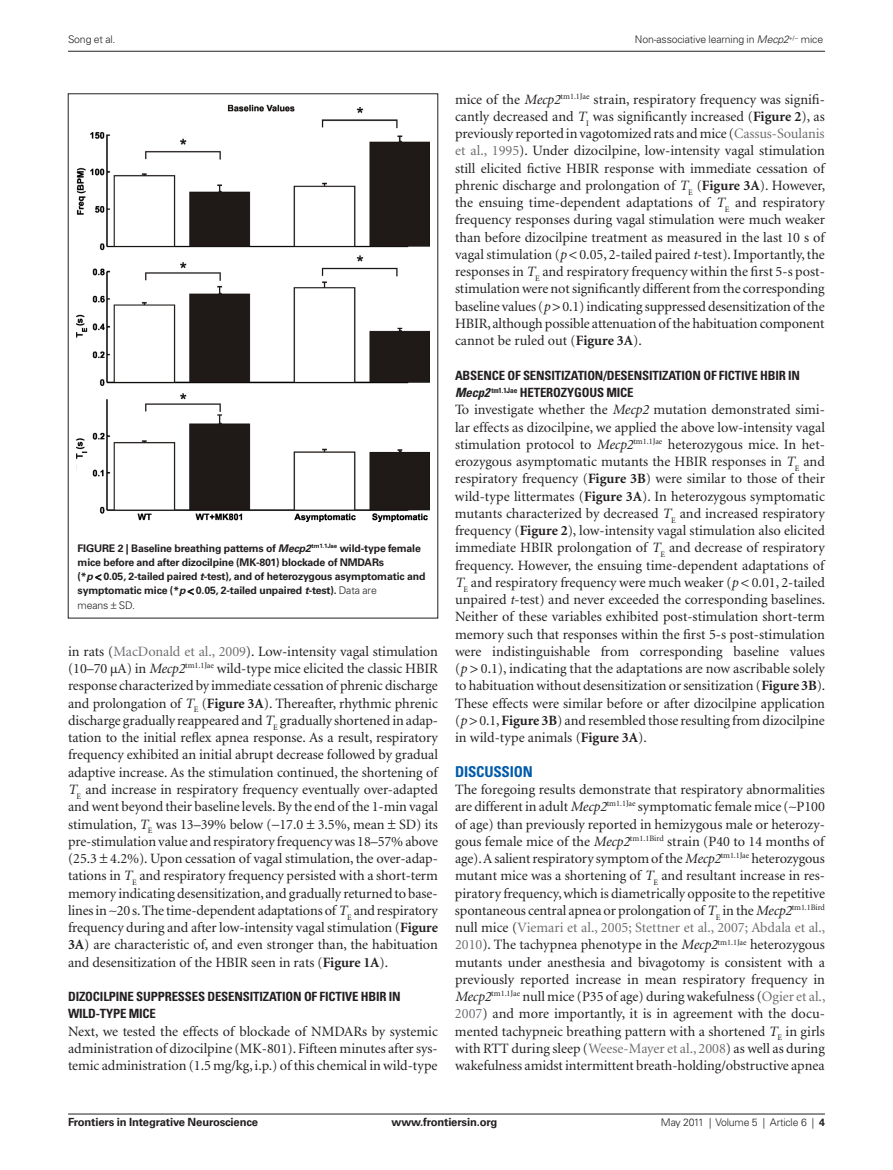
<style>
.page{position:relative;width:893px;height:1170px;background:#fff}
.page>*{position:absolute;margin:0;border:0;box-sizing:border-box;transform-origin:0 0}
.t1{font:700 condensed 15px "Univers";letter-spacing:-.01em;color:#015aaa}
.t2{font:14.25px/17.2px "Minion";letter-spacing:-.005em;color:#231f20;text-align:justify}
.t3{font:700 condensed 12.75px/17.2px "Univers";letter-spacing:-.01em;color:#231f20}
.t4{font:700 11.25px "Univers";letter-spacing:-.015em;color:#231f20}
.t5{font:700 10.5px/14.2px "Univers";letter-spacing:-.015em;color:#231f20}
.t6{font:300 10.5px "Univers";letter-spacing:-.015em;color:#231f20}
.s1{font-style:italic}
.s2{font-weight:300}
.s3{color:#6c6d70}
.s4{font-weight:700}
</style>
<div class="page">
<img style="left:77px;top:104px;width:352px;height:418px">
<hr style="left:68px;top:51px;width:757px;height:1px;background:#231f20">
<hr style="left:68px;top:1113px;width:757px;height:1px;background:#231f20">
<svg style="left:95px;top:574px;width:6px;height:7px"></svg>
<svg style="left:187px;top:588px;width:7px;height:7px"></svg>
<p class="t6" style="left:68px;top:33px;width:49px">Song et al.</p>
<p class="t6" style="left:635px;top:33px;width:190px">Non-associative learning in <span class="s1">Mecp2</span><sup>+/−</sup> mice</p>
<p class="t5" style="left:78px;top:541px;width:349px">Figure 2 | Baseline breathing patterns of <span class="s1">Mecp2</span><sup>tm1.1Jae</sup> wild-type female mice before and after dizocilpine (MK-801) blockade of NMDARs<br>(*<span class="s1">p</span> 0.05, 2-tailed paired <span class="s1">t</span>-test), and of heterozygous asymptomatic and symptomatic mice (*<span class="s1">p</span> 0.05, 2-tailed unpaired <span class="s1">t</span>-test). <span class="s2">Data are<br>means SD.</span></p>
<p class="t2" style="left:68px;top:643px;width:372px">in rats (<span class="s3">MacDonald et al., 2009</span>). Low-intensity vagal stimulation (10–70 μA) in <span class="s1">Mecp2</span><sup>tm1.1Jae</sup> wild-type mice elicited the classic HBIR response characterized by immediate cessation of phrenic discharge and prolongation of <span class="s1">T</span><sub>E</sub> (<span class="s4">Figure 3A</span>). Thereafter, rhythmic phrenic discharge gradually reappeared and <span class="s1">T</span><sub>E</sub> gradually shortened in adap&shy;tation to the initial reflex apnea response. As a result, respiratory frequency exhibited an initial abrupt decrease followed by gradual adaptive increase. As the stimulation continued, the shortening of <span class="s1">T</span><sub>E</sub> and increase in respiratory frequency eventually over-adapted and went beyond their baseline levels. By the end of the 1-min vagal stimulation, <span class="s1">T</span><sub>E</sub> was 13–39% below (−17.0 3.5%, mean SD) its pre-stimulation value and respiratory frequency was 18–57% above (25.3 4.2%). Upon cessation of vagal stimulation, the over-adap&shy;tations in <span class="s1">T</span><sub>E</sub> and respiratory frequency persisted with a short-term memory indicating desensitization, and gradually returned to base&shy;lines in ∼20 s. The time-dependent adaptations of <span class="s1">T</span><sub>E</sub> and respiratory frequency during and after low-intensity vagal stimulation (<span class="s4">Figure 3A</span>) are characteristic of, and even stronger than, the habituation and desensitization of the HBIR seen in rats (<span class="s4">Figure 1A</span>).</p>
<p class="t3" style="left:68px;top:987px;width:334px">DIZOCILPI NE SUPPRESSES DESENSITIZATION OF FICTIVE HBIR IN<br>WILD-TYPE MICE</p>
<p class="t2" style="left:68px;top:1022px;width:371px">Next, we tested the effects of blockade of NMDARs by systemic administration of dizocilpine (MK-801). Fifteen minutes after sys&shy;temic administration (1.5 mg/kg, i.p.) of this chemical in wild-type</p>
<p class="t2" style="left:455px;top:91px;width:372px">mice of the <span class="s1">Mecp2</span><sup>tm1.1Jae</sup> strain, respiratory frequency was signifi&shy;cantly decreased and <span class="s1">T</span><sub>I</sub> was significantly increased (<span class="s4">Figure 2</span>), as previously reported in vagotomized rats and mice (<span class="s3">Cassus-Soulanis et al., 1995</span>). Under dizocilpine, low-intensity vagal stimulation still elicited fictive HBIR response with immediate cessation of phrenic discharge and prolongation of <span class="s1">T</span><sub>E</sub> (<span class="s4">Figure 3A</span>). However, the ensuing time-dependent adaptations of <span class="s1">T</span><sub>E</sub> and respiratory frequency responses during vagal stimulation were much weaker than before dizocilpine treatment as measured in the last 10 s of vagal stimulation (<span class="s1">p</span> 0.05, 2-tailed paired <span class="s1">t</span>-test). Importantly, the responses in <span class="s1">T</span><sub>E</sub> and respiratory frequency within the first 5-s post&shy;stimulation were not significantly different from the corresponding baseline values (<span class="s1">p</span> 0.1) indicating suppressed desensitization of the HBIR, although possible attenuation of the habituation component cannot be ruled out (<span class="s4">Figure 3A</span>).</p>
<p class="t3" style="left:455px;top:366px;width:347px">ABSENCE OF SENSITIZATION/DESENSITIZATION OF FICTIVE HBIR IN<br><span class="s1">Mecp2</span> <sup>TM1.1JAE</sup> HETEROZYGOUS MICE</p>
<p class="t2" style="left:455px;top:401px;width:372px">To investigate whether the <span class="s1">Mecp2</span> mutation demonstrated simi&shy;lar effects as dizocilpine, we applied the above low-intensity vagal stimulation protocol to <span class="s1">Mecp2</span><sup>tm1.1Jae</sup> heterozygous mice. In het&shy;erozygous asymptomatic mutants the HBIR responses in <span class="s1">T</span><sub>E</sub> and respiratory frequency (<span class="s4">Figure 3B</span>) were similar to those of their wild-type littermates (<span class="s4">Figure 3A</span>). In heterozygous symptomatic mutants characterized by decreased <span class="s1">T</span><sub>E</sub> and increased respiratory frequency (<span class="s4">Figure 2</span>), low-intensity vagal stimulation also elicited immediate HBIR prolongation of <span class="s1">T</span><sub>E</sub> and decrease of respiratory frequency. However, the ensuing time-dependent adaptations of <span class="s1">T</span><sub>E</sub> and respiratory frequency were much weaker (<span class="s1">p</span> 0.01, 2-tailed unpaired <span class="s1">t</span>-test) and never exceeded the corresponding baselines.<br>Neither of these variables exhibited post-stimulation short-term memory such that responses within the first 5-s post-stimulation were indistinguishable from corresponding baseline values (<span class="s1">p</span> 0.1), indicating that the adaptations are now ascribable solely to habituation without desensitization or sensitization (<span class="s4">Figure 3B</span>).<br>These effects were similar before or after dizocilpine application (<span class="s1">p</span> 0.1, <span class="s4">Figure 3B</span>) and resembled those resulting from dizocilpine in wild-type animals (<span class="s4">Figure 3A</span>).</p>
<p class="t1" style="left:455px;top:762px;width:79px">DISCUSSION</p>
<p class="t2" style="left:455px;top:781px;width:372px">The foregoing results demonstrate that respiratory abnormalities are different in adult <span class="s1">Mecp2</span><sup>tm1.1Jae</sup> symptomatic female mice (∼P100 of age) than previously reported in hemizygous male or heterozy&shy;gous female mice of the <span class="s1">Mecp2</span><sup>tm1.1Bird</sup> strain (P40 to 14 months of age). A salient respiratory symptom of the <span class="s1">Mecp2</span><sup>tm1.1Jae</sup> heterozygous mutant mice was a shortening of <span class="s1">T</span><sub>E</sub> and resultant increase in res&shy;piratory frequency, which is diametrically opposite to the repetitive spontaneous central apnea or prolongation of <span class="s1">T</span><sub>E</sub> in the <span class="s1">Mecp2</span><sup>tm1.1Bird </sup>null mice (<span class="s3">Viemari et al., 2005; Stettner et al., 2007; Abdala et al., 2010</span>). The tachypnea phenotype in the <span class="s1">Mecp2</span><sup>tm1.1Jae</sup> heterozygous mutants under anesthesia and bivagotomy is consistent with a previously reported increase in mean respiratory frequency in <span class="s1">Mecp2</span><sup>tm1.1Jae</sup> null mice (P35 of age) during wakefulness (<span class="s3">Ogier et al., 2007</span>) and more importantly, it is in agreement with the docu&shy;mented tachypneic breathing pattern with a shortened <span class="s1">T</span><sub>E</sub> in girls with RTT during sleep (<span class="s3">Weese-Mayer et al., 2008</span>) as well as during wakefulness amidst intermittent breath-holding/obstructive apnea</p>
<p class="t4" style="left:68px;top:1115px;width:192px">Frontiers in Integrative Neuroscience</p>
<p class="t4" style="left:392px;top:1115px;width:107px">www.frontiersin.org</p>
<p class="t6" style="left:661px;top:1115px;width:165px">May 2011 | Volume 5 | Article 6 | <span class="s4">4</span></p>
</div>
